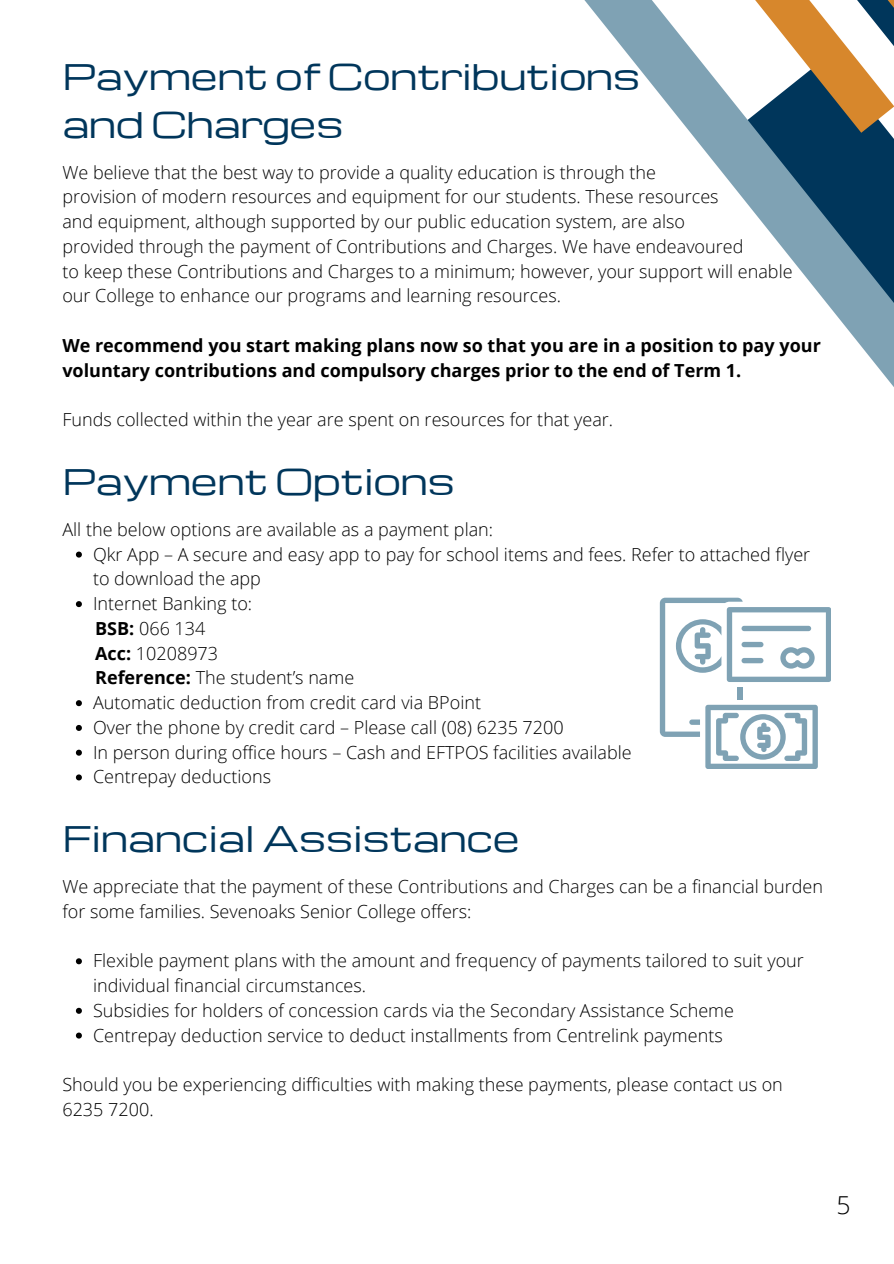
<style>
.page{position:relative;width:894px;height:1264px;background:#fff}
.page>*{position:absolute;margin:0;border:0;box-sizing:border-box;transform-origin:0 0}
.t1{font:34.5px/48px "Michroma";color:#00365b}
.t2{font:300 24.75px "Open Sans";color:#000}
.t3{font:300 18px/24.8px "Open Sans";color:#000}
.t4{font:700 18px/24.8px "Open Sans";color:#000}
.s1{font-weight:700}
</style>
<div class="page">
<svg style="left:584px;top:0;width:309px;height:386px"></svg>
<svg style="left:636px;top:0;width:257px;height:133px"></svg>
<svg style="left:76px;top:551px;width:6px;height:6px"></svg>
<svg style="left:76px;top:601px;width:6px;height:6px"></svg>
<svg style="left:76px;top:700px;width:6px;height:6px"></svg>
<svg style="left:76px;top:725px;width:6px;height:6px"></svg>
<svg style="left:76px;top:749px;width:6px;height:6px"></svg>
<svg style="left:76px;top:774px;width:6px;height:6px"></svg>
<svg style="left:76px;top:958px;width:6px;height:6px"></svg>
<svg style="left:76px;top:1007px;width:6px;height:6px"></svg>
<svg style="left:76px;top:1032px;width:6px;height:6px"></svg>
<svg style="left:659px;top:597px;width:171px;height:171px"></svg>
<h1 class="t1" style="left:62px;top:54px;width:579px">Payment of Contributions and Charges</h1>
<p class="t3" style="left:62px;top:159px;width:731px">We believe that the best way to provide a quality education is through the<br>provision of modern resources and equipment for our students. These resources<br>and equipment, although supported by our public education system, are also<br>provided through the payment of Contributions and Charges. We have endeavoured<br>to keep these Contributions and Charges to a minimum; however, your support will enable our College to enhance our programs and learning resources.</p>
<p class="t4" style="left:62px;top:332px;width:759px">We recommend you start making plans now so that you are in a position to pay your voluntary contributions and compulsory charges prior to the end of Term 1.</p>
<p class="t3" style="left:62px;top:407px;width:552px">Funds collected within the year are spent on resources for that year.</p>
<h1 class="t1" style="left:62px;top:459px;width:393px">Payment Options</h1>
<p class="t3" style="left:93px;top:516px;width:718px;text-indent:-31px">All the below options are available as a payment plan:<br>Qkr App – A secure and easy app to pay for school items and fees. Refer to attached flyer to download the app<br>Internet Banking to:<br><span class="s1">BSB:</span> 066 134<br><span class="s1">Acc:</span> 10208973<br><span class="s1">Reference:</span> The student’s name<br>Automatic deduction from credit card via BPoint<br>Over the phone by credit card – Please call (08) 6235 7200<br>In person during office hours – Cash and EFTPOS facilities available<br>Centrepay deductions</p>
<h1 class="t1" style="left:62px;top:816px;width:458px">Financial Assistance</h1>
<p class="t3" style="left:62px;top:873px;width:761px">We appreciate that the payment of these Contributions and Charges can be a financial burden for some families. Sevenoaks Senior College offers:</p>
<p class="t3" style="left:93px;top:947px;width:712px">Flexible payment plans with the amount and frequency of payments tailored to suit your individual financial circumstances.<br>Subsidies for holders of concession cards via the Secondary Assistance Scheme Centrepay deduction service to deduct installments from Centrelink payments</p>
<p class="t3" style="left:62px;top:1071px;width:721px">Should you be experiencing difficulties with making these payments, please contact us on<br>6235 7200.</p>
<h2 class="t2" style="left:836px;top:1188px;width:16px">5</h2>
</div>
